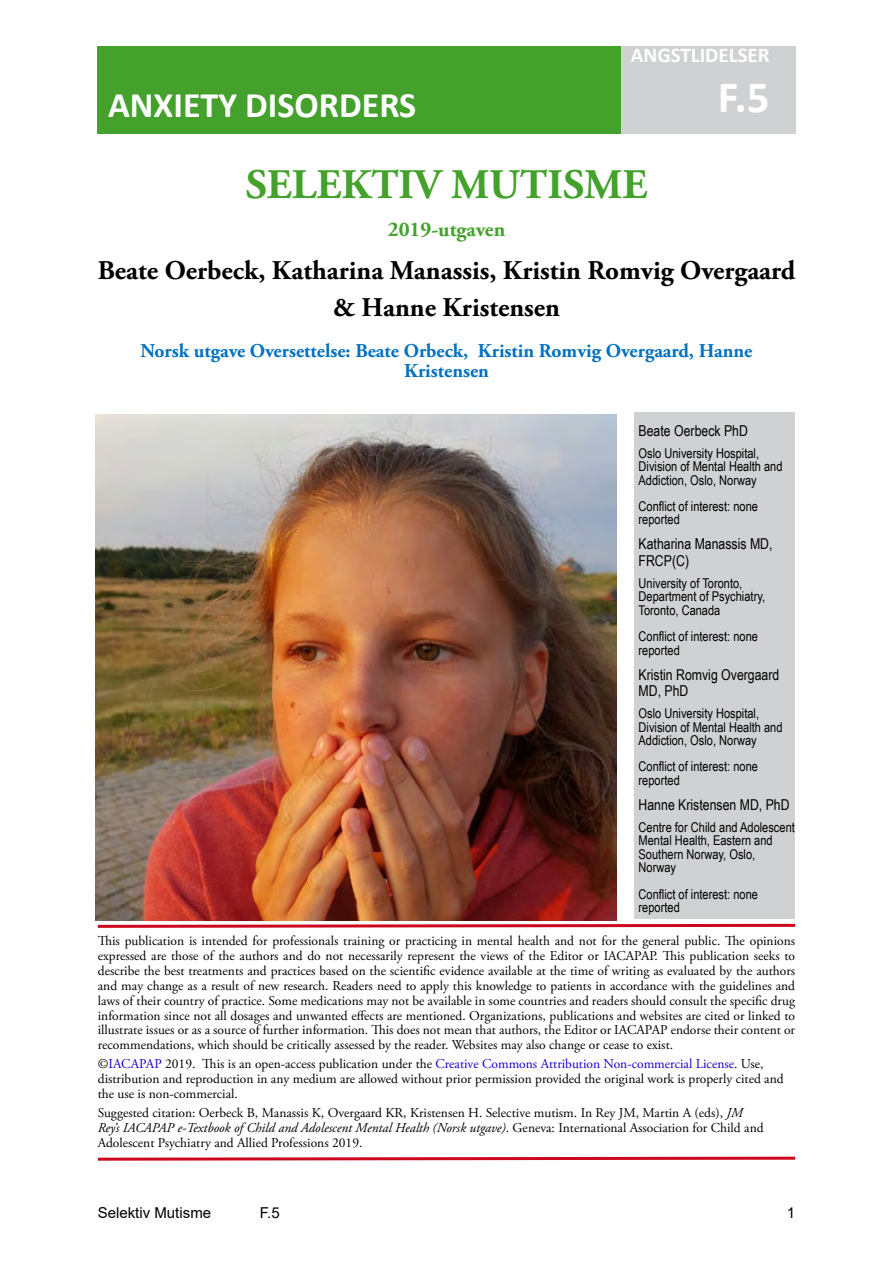
<style>
.page{position:relative;width:893px;height:1263px;background:#fff}
.page>*{position:absolute;margin:0;border:0;box-sizing:border-box;transform-origin:0 0}
.t1{font:700 45px "Calibri";color:#fff}
.t2{font:700 42px "Adobe Garamond Pro";color:#44a12b}
.t3{font:700 36px "Calibri";color:#fff}
.t4{font:700 27px/37.5px "Adobe Garamond Pro";color:#000;text-align:center}
.t5{font:700 21px "Calibri";color:#fff}
.t6{font:700 21px "Adobe Garamond Pro";color:#44a12b}
.t7{font:700 19.5px/19.5px "Adobe Garamond Pro";color:#0070c0;text-align:center}
.t8{font:15px/16.5px "Arial Narrow";color:#000}
.t9{font:15px "Arial";color:#000}
.t10{font:13.5px/14.9px "Adobe Garamond Pro";color:#000}
.t11{font:13.5px/13.5px "Arial Narrow";color:#000}
.s1{color:#1700cb}
.s2{font-style:italic}
</style>
<div class="page">
<div style="left:98px;top:47px;width:523px;height:87px;background:#44a12b"></div>
<div style="left:621px;top:47px;width:174px;height:87px;background:#d0d1d2"></div>
<svg style="left:97px;top:923px;width:699px;height:5px"></svg>
<div style="left:634px;top:412px;width:161px;height:506px;background:#d0d1d2"></div>
<svg style="left:97px;top:1156px;width:699px;height:5px"></svg>
<img style="left:96px;top:414px;width:520px;height:507px">
<h3 class="t3" style="left:108px;top:80px;width:310px">ANXIETY DISORDERS</h3>
<h3 class="t5" style="left:631px;top:40px;width:140px">ANGSTLIDELSER</h3>
<h1 class="t1" style="left:718px;top:65px;width:53px">F.5</h1>
<h2 class="t2" style="left:246px;top:160px;width:403px">SELEKTIV MUTISME</h2>
<h3 class="t6" style="left:388px;top:217px;width:119px">2019-utgaven</h3>
<h3 class="t4" style="left:98px;top:252px;width:699px">Beate Oerbeck, Katharina Manassis, Kristin Romvig Overgaard &amp; Hanne Kristensen</h3>
<h3 class="t7" style="left:141px;top:342px;width:613px">Norsk utgave Oversettelse: Beate Orbeck, Kristin Romvig Overgaard, Hanne<br>Kristensen</h3>
<p class="t8" style="left:639px;top:421px;width:111px">Beate Oerbeck PhD</p>
<p class="t11" style="left:639px;top:445px;width:145px">Oslo University Hospital,<br>Division of Mental Health and<br>Addiction, Oslo, Norway</p>
<p class="t11" style="left:639px;top:499px;width:121px">Conflict of interest: none reported</p>
<p class="t8" style="left:639px;top:535px;width:135px">Katharina Manassis MD,<br>FRCP(C)</p>
<p class="t11" style="left:639px;top:576px;width:128px">University of Toronto,<br>Department of Psychiatry,<br>Toronto, Canada</p>
<p class="t11" style="left:639px;top:629px;width:121px">Conflict of interest: none reported</p>
<p class="t8" style="left:639px;top:665px;width:142px">Kristin Romvig Overgaard<br>MD, PhD</p>
<p class="t11" style="left:639px;top:706px;width:145px">Oslo University Hospital,<br>Division of Mental Health and<br>Addiction, Oslo, Norway</p>
<p class="t11" style="left:639px;top:759px;width:121px">Conflict of interest: none reported</p>
<p class="t8" style="left:639px;top:796px;width:153px">Hanne Kristensen MD, PhD</p>
<p class="t11" style="left:639px;top:820px;width:158px">Centre for Child and Adolescent<br>Mental Health, Eastern and<br>Southern Norway, Oslo,<br>Norway</p>
<p class="t11" style="left:639px;top:887px;width:121px">Conflict of interest: none reported</p>
<p class="t10" style="left:98px;top:934px;width:699px;text-align:justify">This publication is intended for professionals training or practicing in mental health and not for the general public. The opinions expressed are those of the authors and do not necessarily represent the views of the Editor or IACAPAP. This publication seeks to describe the best treatments and practices based on the scientific evidence available at the time of writing as evaluated by the authors and may change as a result of new research. Readers need to apply this knowledge to patients in accordance with the guidelines and laws of their country of practice. Some medications may not be available in some countries and readers should consult the specific drug information since not all dosages and unwanted effects are mentioned. Organizations, publications and websites are cited or linked to illustrate issues or as a source of further information. This does not mean that authors, the Editor or IACAPAP endorse their content or recommendations, which should be critically assessed by the reader. Websites may also change or cease to exist.</p>
<p class="t10" style="left:98px;top:1057px;width:687px">©<span class="s1">IACAPAP</span> 2019. This is an open-access publication under the <span class="s1">Creative Commons Attribution Non-commercial License</span>. Use, distribution and reproduction in any medium are allowed without prior permission provided the original work is properly cited and the use is non-commercial.</p>
<p class="t10" style="left:98px;top:1106px;width:667px">Suggested citation: Oerbeck B, Manassis K, Overgaard KR, Kristensen H. Selective mutism. In Rey JM, Martin A (eds), <span class="s2">JM<br>Rey’s IACAPAP e-Textbook of Child and Adolescent Mental Health (Norsk utgave)</span>. Geneva: International Association for Child and<br>Adolescent Psychiatry and Allied Professions 2019.</p>
<p class="t9" style="left:98px;top:1202px;width:115px">Selektiv Mutisme</p>
<p class="t9" style="left:260px;top:1202px;width:22px">F.5</p>
<p class="t9" style="left:787px;top:1202px;width:10px">1</p>
</div>
